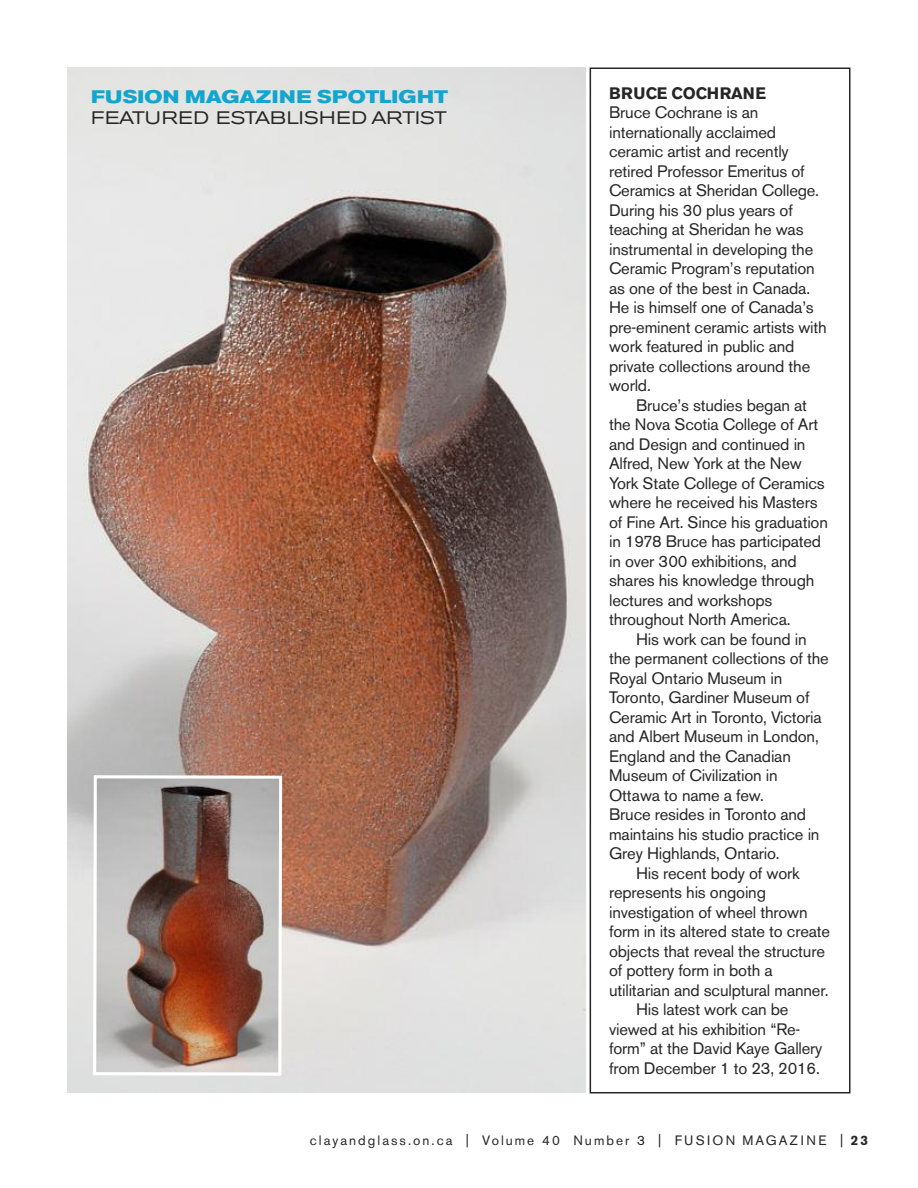
<style>
.page{position:relative;width:918px;height:1188px;background:#fff}
.page>*{position:absolute;margin:0;border:0;box-sizing:border-box;transform-origin:0 0}
.t1{font:expanded 18px "Akzidenz Grotesk BE";letter-spacing:.02em;color:#272627}
.t2{font:700 expanded 18px "Akzidenz Grotesk BE";letter-spacing:.02em;color:#12a6ce}
.t3{font:16.5px/19.5px "Akzidenz Grotesk BE";letter-spacing:-.01em;color:#272627}
.t4{font:700 16.5px "Akzidenz Grotesk BE";letter-spacing:-.01em;color:#272627}
.t5{font:13.5px "Akzidenz Grotesk BE";letter-spacing:.15em;color:#272627}
.s1{font-weight:700}
</style>
<div class="page">
<img style="left:68px;top:68px;width:518px;height:1024px">
<div style="left:590px;top:68px;width:260px;height:1025px;border:2px solid #272627"></div>
<img style="left:92px;top:774px;width:192px;height:303px">
<p class="t2" style="left:91px;top:90px;width:358px">FUSION MAGAZINE SPOTLIGHT</p>
<p class="t1" style="left:91px;top:111px;width:357px">FEATURED ESTABLISHED ARTIST</p>
<p class="t4" style="left:609px;top:86px;width:158px">BRUCE COCHRANE</p>
<p class="t3" style="left:609px;top:104px;width:219px">Bruce Cochrane is an internationally acclaimed ceramic artist and recently retired Professor Emeritus of<br>Ceramics at Sheridan College.<br>During his 30 plus years of teaching at Sheridan he was instrumental in developing the<br>Ceramic Program’s reputation as one of the best in Canada.<br>He is himself one of Canada’s pre-eminent ceramic artists with work featured in public and private collections around the world.</p>
<p class="t3" style="left:609px;top:397px;width:220px;text-indent:27px">Bruce’s studies began at the Nova Scotia College of Art and Design and continued in<br>Alfred, New York at the New<br>York State College of Ceramics where he received his Masters of Fine Art. Since his graduation in 1978 Bruce has participated in over 300 exhibitions, and shares his knowledge through lectures and workshops throughout North America.</p>
<p class="t3" style="left:636px;top:631px;width:172px">His work can be found in</p>
<p class="t3" style="left:609px;top:650px;width:221px">the permanent collections of the</p>
<p class="t3" style="left:609px;top:670px;width:175px">Royal Ontario Museum in</p>
<p class="t3" style="left:609px;top:689px;width:202px">Toronto, Gardiner Museum of</p>
<p class="t3" style="left:609px;top:709px;width:214px">Ceramic Art in Toronto, Victoria</p>
<p class="t3" style="left:609px;top:728px;width:211px">and Albert Museum in London,</p>
<p class="t3" style="left:609px;top:748px;width:183px">England and the Canadian</p>
<p class="t3" style="left:609px;top:767px;width:170px">Museum of Civilization in</p>
<p class="t3" style="left:609px;top:787px;width:156px">Ottawa to name a few.</p>
<p class="t3" style="left:609px;top:806px;width:199px">Bruce resides in Toronto and</p>
<p class="t3" style="left:609px;top:826px;width:212px">maintains his studio practice in</p>
<p class="t3" style="left:609px;top:845px;width:172px">Grey Highlands, Ontario.</p>
<p class="t3" style="left:636px;top:865px;width:165px">His recent body of work</p>
<p class="t3" style="left:609px;top:884px;width:158px">represents his ongoing</p>
<p class="t3" style="left:609px;top:904px;width:200px">investigation of wheel thrown</p>
<p class="t3" style="left:609px;top:923px;width:223px">form in its altered state to create</p>
<p class="t3" style="left:609px;top:943px;width:217px">objects that reveal the structure</p>
<p class="t3" style="left:609px;top:962px;width:165px">of pottery form in both a</p>
<p class="t3" style="left:609px;top:982px;width:221px">utilitarian and sculptural manner.</p>
<p class="t3" style="left:636px;top:1001px;width:154px">His latest work can be</p>
<p class="t3" style="left:609px;top:1021px;width:193px">viewed at his exhibition “Re-</p>
<p class="t3" style="left:609px;top:1040px;width:215px">form” at the David Kaye Gallery</p>
<p class="t3" style="left:609px;top:1060px;width:212px">from December 1 to 23, 2016.</p>
<p class="t5" style="left:310px;top:1136px;width:560px">clayandglass.on.ca | Volume 40 Number 3 | FUSION MAGAZINE | <span class="s1">23</span></p>
</div>
